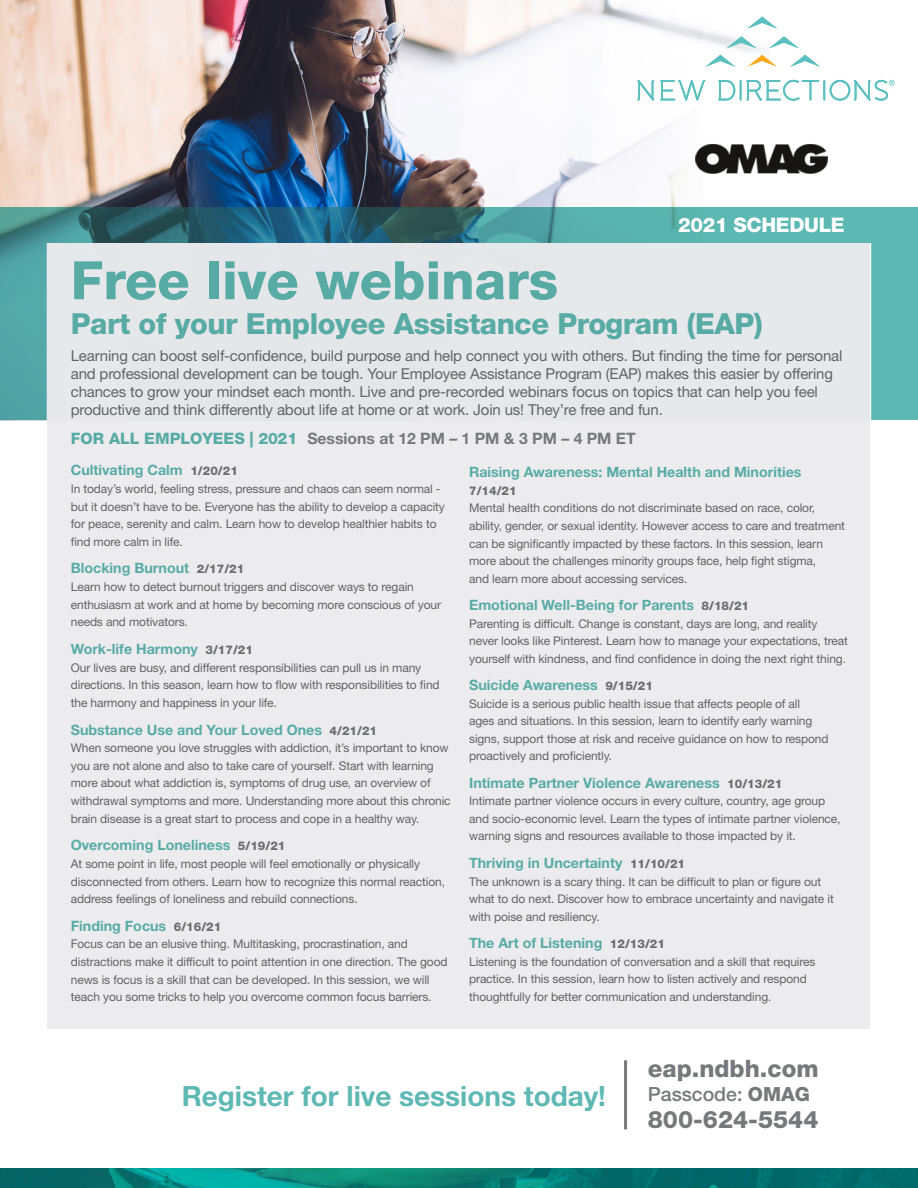
<style>
.page{position:relative;width:918px;height:1188px;background:#fff}
.page>*{position:absolute;margin:0;border:0;box-sizing:border-box;transform-origin:0 0}
.t1{font:800 53.1px "Helvetica Neue LT Std";color:#58aba5}
.t2{font:800 29.1px "Helvetica Neue LT Std";letter-spacing:-.015em;color:#58aba5}
.t3{font:700 27.9px "Helvetica Neue LT Std";color:#5eb8b3}
.t4{font:800 24px "Helvetica Neue LT Std";color:#76787b}
.t5{font:800 20.1px "Helvetica Neue LT Std";letter-spacing:-.015em;color:#fff}
.t6{font:500 19.5px "Helvetica Neue LT Std";color:#76787b}
.t7{font:700 15.75px "Helvetica Neue LT Std";color:#76787b}
.t8{font:15px/18px "Helvetica Neue LT Std";letter-spacing:-.01em;color:#636366}
.t9{font:700 14.25px "Helvetica Neue LT Std";color:#58aba5}
.t10{font:12px/17.5px "Helvetica Neue LT Std";letter-spacing:-.01em;color:#636366}
.t11{font:800 12px "Helvetica Neue LT Std";color:#6c6d70}
.s1{font-weight:800;color:#58aba5}
.s2{font-weight:800;font-size:12px;color:#6c6d70}
.s3{font-weight:800}
</style>
<div class="page">
<img style="left:0;top:0;width:892px;height:207px">
<svg style="left:0;top:207px;width:918px;height:213px;background:#4f999c"></svg>
<div style="left:48px;top:243px;width:822px;height:786px;background:#ececee"></div>
<img style="left:0;top:1169px;width:918px;height:19px">
<hr style="left:624px;top:1060px;width:3px;height:69px;background:#76787b">
<svg style="left:747px;top:17px;width:30px;height:12px"></svg>
<svg style="left:705px;top:55px;width:30px;height:12px"></svg>
<svg style="left:790px;top:55px;width:30px;height:12px"></svg>
<svg style="left:769px;top:36px;width:30px;height:12px"></svg>
<svg style="left:726px;top:36px;width:30px;height:12px"></svg>
<svg style="left:637px;top:80px;width:17px;height:21px"></svg>
<svg style="left:660px;top:80px;width:45px;height:21px"></svg>
<svg style="left:718px;top:80px;width:17px;height:21px"></svg>
<hr style="left:740px;top:80px;width:2px;height:21px;background:#5bc0bf">
<svg style="left:746px;top:80px;width:73px;height:21px"></svg>
<hr style="left:823px;top:80px;width:2px;height:21px;background:#5bc0bf">
<svg style="left:747px;top:55px;width:30px;height:12px"></svg>
<svg style="left:830px;top:80px;width:65px;height:21px"></svg>
<img style="left:648px;top:139px;width:227px;height:50px">
<p class="t5" style="left:678px;top:213px;width:168px">2021 SCHEDULE</p>
<p class="t1" style="left:71px;top:249px;width:489px">Free live webinars</p>
<p class="t2" style="left:71px;top:307px;width:693px">Part of your Employee Assistance Program (EAP)</p>
<p class="t8" style="left:71px;top:347px;width:773px">Learning can boost self-confidence, build purpose and help connect you with others. But finding the time for personal and professional development can be tough. Your Employee Assistance Program (EAP) makes this easier by offering chances to grow your mindset each month. Live and pre-recorded webinars focus on topics that can help you feel productive and think differently about life at home or at work. Join us! They’re free and fun.</p>
<p class="t7" style="left:71px;top:429px;width:567px"><span class="s1">FOR ALL EMPLOYEES | 2021</span> Sessions at 12 PM – 1 PM &amp; 3 PM – 4 PM ET</p>
<p class="t9" style="left:71px;top:461px;width:169px">Cultivating Calm <span class="s2">1/20/21</span></p>
<p class="t10" style="left:71px;top:480px;width:376px">In today’s world, feeling stress, pressure and chaos can seem normal - but it doesn’t have to be. Everyone has the ability to develop a capacity for peace, serenity and calm. Learn how to develop healthier habits to find more calm in life.</p>
<p class="t9" style="left:71px;top:560px;width:175px">Blocking Burnout <span class="s2">2/17/21</span></p>
<p class="t10" style="left:71px;top:578px;width:372px">Learn how to detect burnout triggers and discover ways to regain enthusiasm at work and at home by becoming more conscious of your needs and motivators.</p>
<p class="t9" style="left:71px;top:640px;width:184px">Work-life Harmony <span class="s2">3/17/21</span></p>
<p class="t10" style="left:71px;top:658px;width:370px">Our lives are busy, and different responsibilities can pull us in many directions. In this season, learn how to flow with responsibilities to find the harmony and happiness in your life.</p>
<p class="t9" style="left:71px;top:721px;width:308px">Substance Use and Your Loved Ones <span class="s2">4/21/21</span></p>
<p class="t10" style="left:71px;top:739px;width:381px">When someone you love struggles with addiction, it’s important to know you are not alone and also to take care of yourself. Start with learning more about what addiction is, symptoms of drug use, an overview of withdrawal symptoms and more. Understanding more about this chronic brain disease is a great start to process and cope in a healthy way.</p>
<p class="t9" style="left:71px;top:836px;width:216px">Overcoming Loneliness <span class="s2">5/19/21</span></p>
<p class="t10" style="left:71px;top:855px;width:376px">At some point in life, most people will feel emotionally or physically disconnected from others. Learn how to recognize this normal reaction, address feelings of loneliness and rebuild connections.</p>
<p class="t9" style="left:71px;top:917px;width:152px">Finding Focus <span class="s2">6/16/21</span></p>
<p class="t10" style="left:71px;top:935px;width:378px">Focus can be an elusive thing. Multitasking, procrastination, and distractions make it difficult to point attention in one direction. The good news is focus is a skill that can be developed. In this session, we will teach you some tricks to help you overcome common focus barriers.</p>
<p class="t9" style="left:469px;top:464px;width:334px">Raising Awareness: Mental Health and Minorities</p>
<p class="t11" style="left:469px;top:484px;width:49px">7/14/21</p>
<p class="t10" style="left:469px;top:499px;width:377px">Mental health conditions do not discriminate based on race, color, ability, gender, or sexual identity. However access to care and treatment can be significantly impacted by these factors. In this session, learn more about the challenges minority groups face, help fight stigma,<br>and learn more about accessing services.</p>
<p class="t9" style="left:469px;top:596px;width:282px">Emotional Well-Being for Parents <span class="s2">8/18/21</span></p>
<p class="t10" style="left:469px;top:614px;width:380px">Parenting is difficult. Change is constant, days are long, and reality never looks like Pinterest. Learn how to manage your expectations, treat yourself with kindness, and find confidence in doing the next right thing.</p>
<p class="t9" style="left:469px;top:676px;width:185px">Suicide Awareness <span class="s2">9/15/21</span></p>
<p class="t10" style="left:469px;top:695px;width:361px">Suicide is a serious public health issue that affects people of all<br>ages and situations. In this session, learn to identify early warning signs, support those at risk and receive guidance on how to respond proactively and proficiently.</p>
<p class="t9" style="left:469px;top:774px;width:315px">Intimate Partner Violence Awareness <span class="s2">10/13/21</span></p>
<p class="t10" style="left:469px;top:792px;width:373px">Intimate partner violence occurs in every culture, country, age group and socio-economic level. Learn the types of intimate partner violence, warning signs and resources available to those impacted by it.</p>
<p class="t9" style="left:469px;top:854px;width:218px">Thriving in Uncertainty <span class="s2">11/10/21</span></p>
<p class="t10" style="left:469px;top:872px;width:366px">The unknown is a scary thing. It can be difficult to plan or figure out what to do next. Discover how to embrace uncertainty and navigate it with poise and resiliency.</p>
<p class="t9" style="left:469px;top:934px;width:197px">The Art of Listening <span class="s2">12/13/21</span></p>
<p class="t10" style="left:469px;top:952px;width:348px">Listening is the foundation of conversation and a skill that requires practice. In this session, learn how to listen actively and respond thoughtfully for better communication and understanding.</p>
<p class="t3" style="left:182px;top:1078px;width:426px">Register for live sessions today!</p>
<h3 class="t4" style="left:648px;top:1054px;width:172px">eap.ndbh.com</h3>
<h3 class="t6" style="left:648px;top:1082px;width:164px">Passcode: <span class="s3">OMAG</span></h3>
<h3 class="t4" style="left:648px;top:1105px;width:172px">800-624-5544</h3>
</div>
